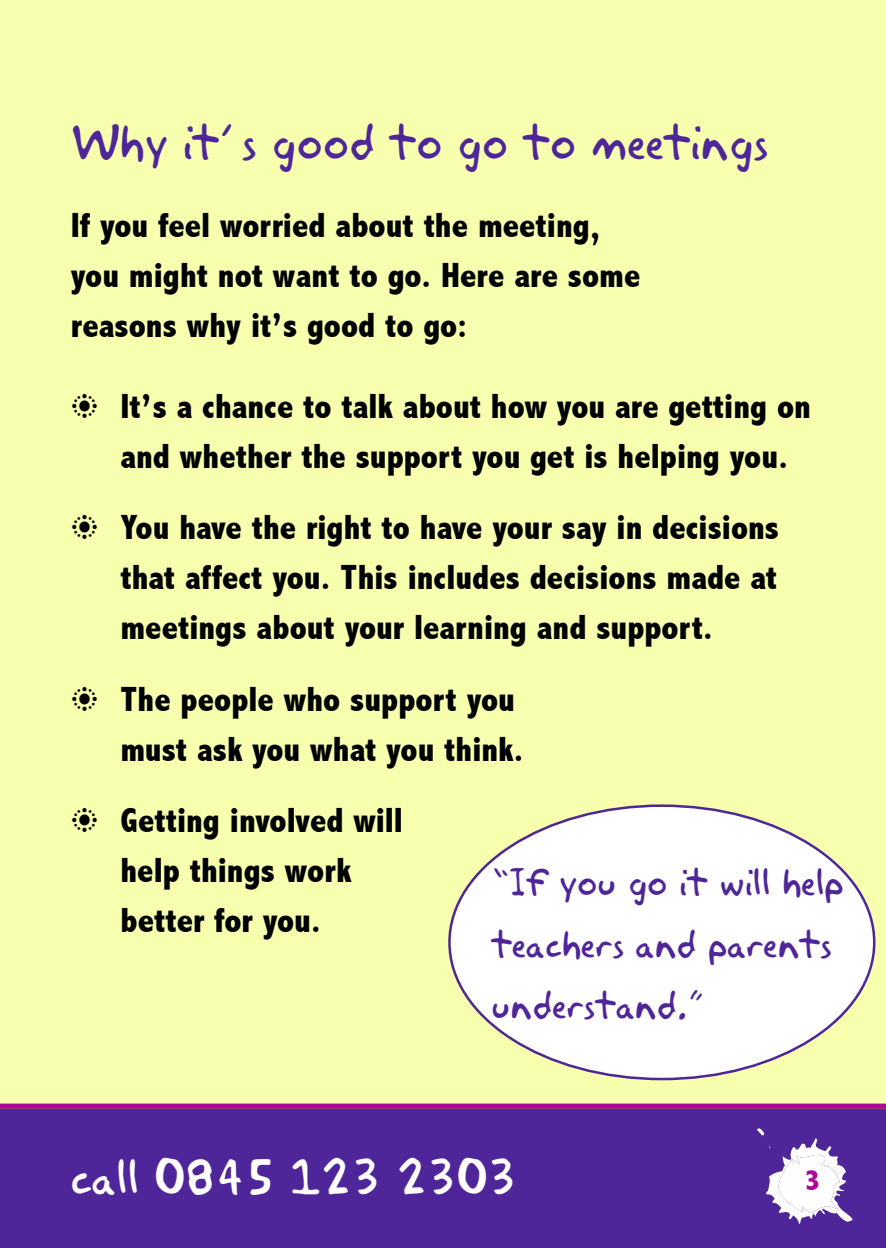
<style>
.page{position:relative;width:886px;height:1248px;background:#fff}
.page>*{position:absolute;margin:0;border:0;box-sizing:border-box;transform-origin:0 0}
.t1{font:45px "Akbar Plain";color:#4f2699}
.t2{font:45px "Akbar Plain";color:#fff}
.t3{font:800 condensed 35px/50px "Abadi";color:#000}
.t4{font:35px/61.8px "Akbar Plain";color:#4f2699}
.t5{font:800 condensed 30px "Abadi";color:#ad0897}
.s1{font-family:"Monotype Sorts";font-weight:400;font-stretch:normal}
</style>
<div class="page">
<div style="left:0;top:0;width:886px;height:1106px;background:#f7ffaf"></div>
<svg style="left:448px;top:804px;width:427px;height:276px"></svg>
<div style="left:0;top:1105px;width:886px;height:142px;background:#4f2699"></div>
<svg style="left:757px;top:1128px;width:95px;height:96px"></svg>
<div style="left:0;top:1103px;width:886px;height:5px;background:#ad0897"></div>
<p class="t1" style="left:71px;top:124px;width:700px">Why it’ s good to go to meetings</p>
<p class="t3" style="left:71px;top:201px;width:571px">If you feel worried about the meeting, you might not want to go. Here are some reasons why it’s good to go:</p>
<p class="t3" style="left:120px;top:382px;width:692px;text-indent:-50px"><span class="s1">b</span> It’s a chance to talk about how you are getting on and whether the support you get is helping you.</p>
<p class="t3" style="left:120px;top:504px;width:660px;text-align:justify;text-indent:-50px"><span class="s1">b</span> You have the right to have your say in decisions that affect you. This includes decisions made at meetings about your learning and support.</p>
<p class="t3" style="left:71px;top:675px;width:454px;text-align:right"><span class="s1">b</span> The people who support you must ask you what you think.</p>
<p class="t3" style="left:121px;top:796px;width:284px;text-indent:-50px"><span class="s1">b</span> Getting involved will help things work better for you.</p>
<p class="t4" style="left:492px;top:854px;width:354px">“If you go it will help teachers and parents understand.”</p>
<p class="t2" style="left:71px;top:1158px;width:448px">call 0845 123 2303</p>
<p class="t5" style="left:805px;top:1163px;width:17px">3</p>
</div>
